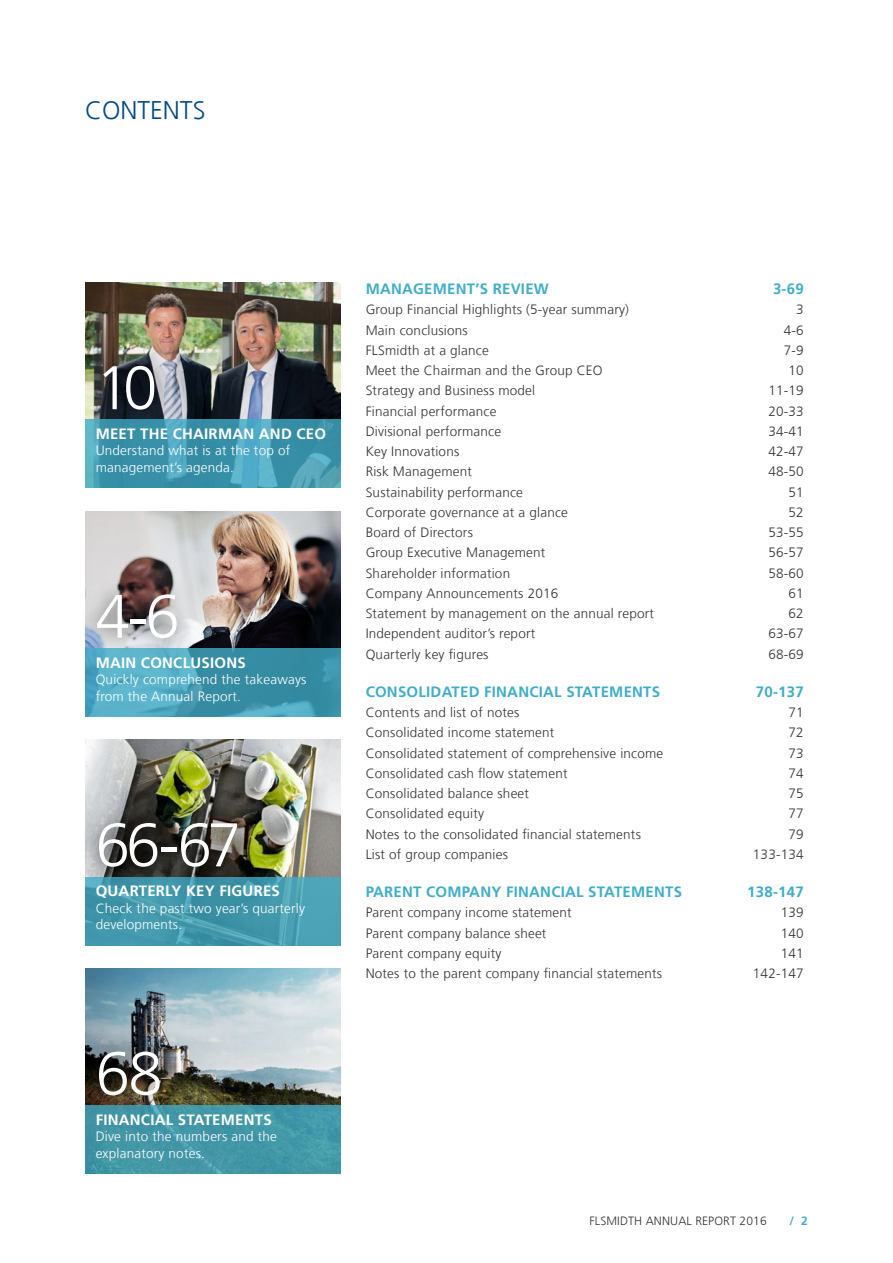
<style>
.page{position:relative;width:893px;height:1263px;background:#fff}
.page>*{position:absolute;margin:0;border:0;box-sizing:border-box;transform-origin:0 0}
.t1{font:300 61.5px "Frutiger LT Com";letter-spacing:-.065em;color:#fff}
.t2{font:300 25.5px "Frutiger LT Com";color:#004983}
.t3{font:700 15px "Frutiger LT Com";letter-spacing:.015em;color:#40adc8}
.t4{font:700 15px "Frutiger LT Com";letter-spacing:.015em;color:#fff}
.t5{font:300 13.5px "Frutiger LT Com";letter-spacing:.015em;color:#333}
.t6{font:300 13.5px/16.5px "Frutiger LT Com";letter-spacing:.015em;color:#fff}
.t7{font:300 12px "Frutiger LT Com";letter-spacing:.01em;color:#333}
.t8{font:700 12px "Frutiger LT Com";color:#40adc8}
</style>
<div class="page">
<img style="left:85px;top:968px;width:255px;height:138px">
<img style="left:85px;top:283px;width:255px;height:137px">
<img style="left:85px;top:511px;width:255px;height:137px">
<img style="left:85px;top:740px;width:255px;height:137px">
<svg style="left:85px;top:420px;width:255px;height:68px;background:#4199b0"></svg>
<svg style="left:85px;top:648px;width:255px;height:68px;background:#449bb3"></svg>
<svg style="left:85px;top:877px;width:255px;height:68px;background:#449bae"></svg>
<div style="left:85px;top:1106px;width:255px;height:68px;background:#4297a7"></div>
<div style="left:87px;top:348px;width:86px;height:80px;background:#000;opacity:.75"></div>
<div style="left:79px;top:576px;width:116px;height:80px;background:#000;opacity:.75"></div>
<div style="left:81px;top:804px;width:174px;height:81px;background:#000;opacity:.75"></div>
<div style="left:81px;top:1033px;width:96px;height:80px;background:#000;opacity:.75"></div>
<h2 class="t2" style="left:85px;top:95px;width:122px">CONTENTS</h2>
<h1 class="t1" style="left:96px;top:352px;width:63px">10</h1>
<p class="t4" style="left:96px;top:425px;width:232px">MEET THE CHAIRMAN AND CEO</p>
<p class="t6" style="left:96px;top:443px;width:196px">Understand what is at the top of management’s agenda.</p>
<h1 class="t1" style="left:96px;top:581px;width:85px">4-6</h1>
<p class="t4" style="left:96px;top:653px;width:152px">MAIN CONCLUSIONS</p>
<p class="t6" style="left:96px;top:671px;width:212px">Quickly comprehend the takeaways from the Annual Report.</p>
<h1 class="t1" style="left:96px;top:809px;width:147px">66-67</h1>
<p class="t4" style="left:96px;top:882px;width:186px">QUARTERLY KEY FIGURES</p>
<p class="t6" style="left:96px;top:900px;width:211px">Check the past two year’s quarterly developments.</p>
<h1 class="t1" style="left:96px;top:1038px;width:68px">68</h1>
<p class="t4" style="left:96px;top:1111px;width:178px">FINANCIAL STATEMENTS</p>
<p class="t6" style="left:96px;top:1128px;width:183px">Dive into the numbers and the explanatory notes.</p>
<p class="t3" style="left:366px;top:280px;width:185px">MANAGEMENT’S REVIEW</p>
<p class="t3" style="left:773px;top:280px;width:32px">3-69</p>
<p class="t5" style="left:366px;top:302px;width:265px">Group Financial Highlights (5-year summary)</p>
<p class="t5" style="left:796px;top:302px;width:9px">3</p>
<p class="t5" style="left:366px;top:322px;width:104px">Main conclusions</p>
<p class="t5" style="left:784px;top:322px;width:21px">4-6</p>
<p class="t5" style="left:366px;top:342px;width:125px">FLSmidth at a glance</p>
<p class="t5" style="left:784px;top:342px;width:21px">7-9</p>
<p class="t5" style="left:366px;top:362px;width:238px">Meet the Chairman and the Group CEO</p>
<p class="t5" style="left:788px;top:362px;width:17px">10</p>
<p class="t5" style="left:366px;top:383px;width:171px">Strategy and Business model</p>
<p class="t5" style="left:768px;top:383px;width:37px">11-19</p>
<p class="t5" style="left:366px;top:403px;width:132px">Financial performance</p>
<p class="t5" style="left:768px;top:403px;width:37px">20-33</p>
<p class="t5" style="left:366px;top:423px;width:137px">Divisional performance</p>
<p class="t5" style="left:768px;top:423px;width:37px">34-41</p>
<p class="t5" style="left:366px;top:443px;width:95px">Key Innovations</p>
<p class="t5" style="left:768px;top:443px;width:37px">42-47</p>
<p class="t5" style="left:366px;top:464px;width:108px">Risk Management</p>
<p class="t5" style="left:768px;top:464px;width:37px">48-50</p>
<p class="t5" style="left:366px;top:484px;width:159px">Sustainability performance</p>
<p class="t5" style="left:788px;top:484px;width:17px">51</p>
<p class="t5" style="left:366px;top:504px;width:204px">Corporate governance at a glance</p>
<p class="t5" style="left:788px;top:504px;width:17px">52</p>
<p class="t5" style="left:366px;top:524px;width:109px">Board of Directors</p>
<p class="t5" style="left:768px;top:524px;width:37px">53-55</p>
<p class="t5" style="left:366px;top:545px;width:181px">Group Executive Management</p>
<p class="t5" style="left:768px;top:545px;width:37px">56-57</p>
<p class="t5" style="left:366px;top:565px;width:146px">Shareholder information</p>
<p class="t5" style="left:768px;top:565px;width:37px">58-60</p>
<p class="t5" style="left:366px;top:585px;width:194px">Company Announcements 2016</p>
<p class="t5" style="left:788px;top:585px;width:17px">61</p>
<p class="t5" style="left:366px;top:605px;width:290px">Statement by management on the annual report</p>
<p class="t5" style="left:788px;top:605px;width:17px">62</p>
<p class="t5" style="left:366px;top:626px;width:171px">Independent auditor’s report</p>
<p class="t5" style="left:768px;top:626px;width:37px">63-67</p>
<p class="t5" style="left:366px;top:646px;width:124px">Quarterly key figures</p>
<p class="t5" style="left:768px;top:646px;width:37px">68-69</p>
<p class="t3" style="left:366px;top:683px;width:296px">CONSOLIDATED FINANCIAL STATEMENTS</p>
<p class="t3" style="left:756px;top:683px;width:49px">70-137</p>
<p class="t5" style="left:366px;top:704px;width:155px">Contents and list of notes</p>
<p class="t5" style="left:788px;top:704px;width:17px">71</p>
<p class="t5" style="left:366px;top:725px;width:190px">Consolidated income statement</p>
<p class="t5" style="left:788px;top:725px;width:17px">72</p>
<p class="t5" style="left:366px;top:745px;width:299px">Consolidated statement of comprehensive income</p>
<p class="t5" style="left:788px;top:745px;width:17px">73</p>
<p class="t5" style="left:366px;top:765px;width:203px">Consolidated cash flow statement</p>
<p class="t5" style="left:788px;top:765px;width:17px">74</p>
<p class="t5" style="left:366px;top:785px;width:165px">Consolidated balance sheet</p>
<p class="t5" style="left:788px;top:785px;width:17px">75</p>
<p class="t5" style="left:366px;top:806px;width:120px">Consolidated equity</p>
<p class="t5" style="left:788px;top:806px;width:17px">77</p>
<p class="t5" style="left:366px;top:826px;width:277px">Notes to the consolidated financial statements</p>
<p class="t5" style="left:788px;top:826px;width:17px">79</p>
<p class="t5" style="left:366px;top:846px;width:144px">List of group companies</p>
<p class="t5" style="left:753px;top:846px;width:52px">133-134</p>
<p class="t3" style="left:366px;top:883px;width:318px">PARENT COMPANY FINANCIAL STATEMENTS</p>
<p class="t3" style="left:747px;top:883px;width:58px">138-147</p>
<p class="t5" style="left:366px;top:905px;width:208px">Parent company income statement</p>
<p class="t5" style="left:781px;top:905px;width:24px">139</p>
<p class="t5" style="left:366px;top:925px;width:182px">Parent company balance sheet</p>
<p class="t5" style="left:781px;top:925px;width:24px">140</p>
<p class="t5" style="left:366px;top:945px;width:137px">Parent company equity</p>
<p class="t5" style="left:781px;top:945px;width:24px">141</p>
<p class="t5" style="left:366px;top:965px;width:298px">Notes to the parent company financial statements</p>
<p class="t5" style="left:753px;top:965px;width:52px">142-147</p>
<p class="t7" style="left:589px;top:1214px;width:179px">FLSMIDTH ANNUAL REPORT 2016</p>
<p class="t8" style="left:790px;top:1214px;width:20px">/ 2</p>
</div>
